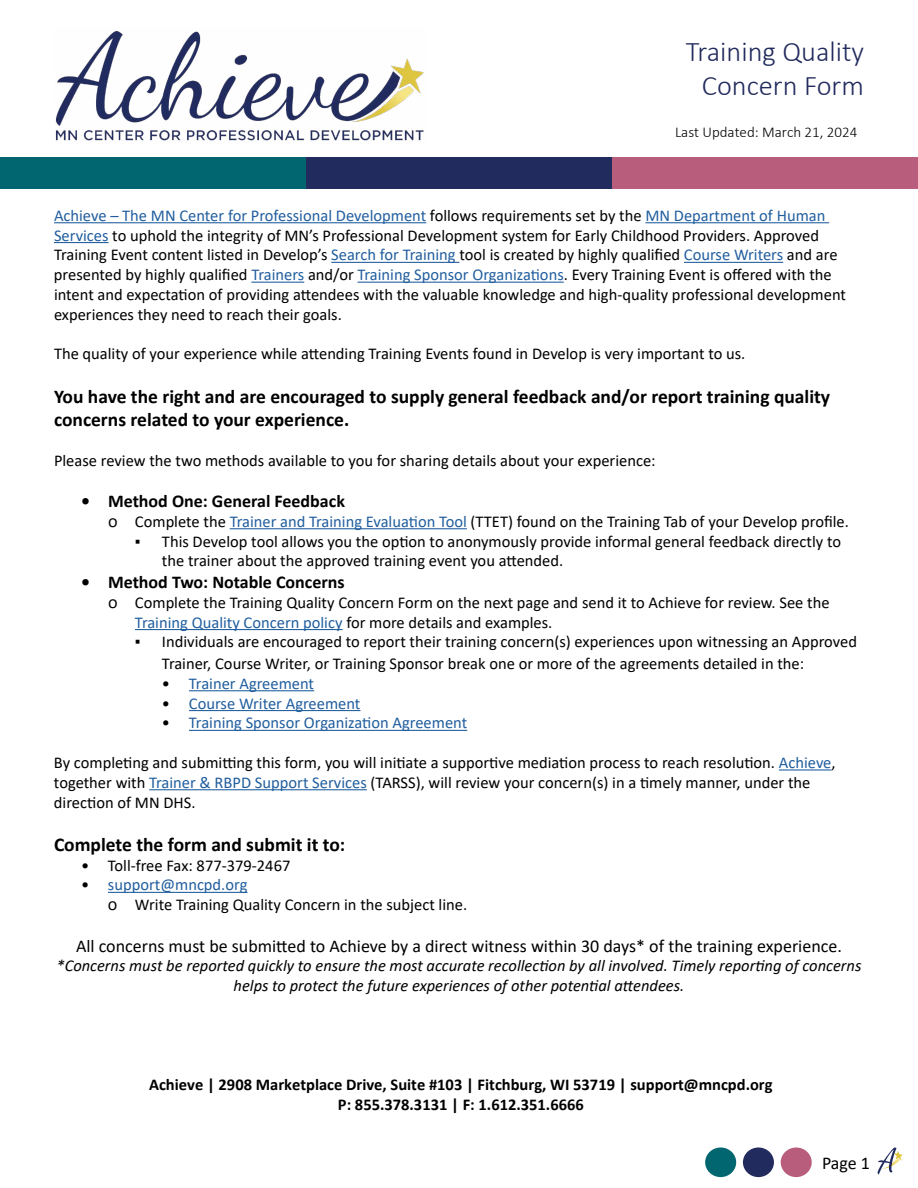
<style>
.page{position:relative;width:918px;height:1188px;background:#fff}
.page>*{position:absolute;margin:0;border:0;box-sizing:border-box;transform-origin:0 0}
.t1{font:300 28.5px/34.2px "Calibri";color:#222b5d;text-align:center}
.t2{font:700 19.5px/23.4px "Calibri";color:#000}
.t3{font:18px "Calibri";color:#000}
.t4{font:700 18px "Calibri";color:#000}
.t5{font:16.5px/19.8px "Calibri";color:#000}
.t6{font:italic 16.5px/19.8px "Calibri";color:#000;text-align:center}
.t7{font:700 16.5px/19.8px "Calibri";color:#000;text-align:center}
.t8{font:16.5px "Calibri";color:#215e9e}
.t9{font:300 15px "Calibri";color:#000}
.s1{color:#215e9e}
.s2{color:#000}
</style>
<div class="page">
<svg style="left:878px;top:1148px;width:25px;height:26px"></svg>
<div style="left:781px;top:1147px;width:31px;height:30px;background:#b85e7c;border-radius:50%"></div>
<div style="left:743px;top:1147px;width:31px;height:30px;background:#222b5d;border-radius:50%"></div>
<div style="left:705px;top:1147px;width:31px;height:30px;background:#026670;border-radius:50%"></div>
<hr style="left:54px;top:222px;width:372px;height:1px;background:#215e9e">
<hr style="left:645px;top:222px;width:184px;height:1px;background:#215e9e">
<hr style="left:54px;top:242px;width:55px;height:1px;background:#215e9e">
<hr style="left:331px;top:262px;width:128px;height:1px;background:#215e9e">
<hr style="left:684px;top:262px;width:99px;height:1px;background:#215e9e">
<hr style="left:251px;top:282px;width:53px;height:1px;background:#215e9e">
<hr style="left:358px;top:282px;width:206px;height:1px;background:#215e9e">
<hr style="left:230px;top:528px;width:237px;height:1px;background:#215e9e">
<hr style="left:135px;top:629px;width:208px;height:1px;background:#215e9e">
<hr style="left:189px;top:690px;width:125px;height:1px;background:#215e9e">
<hr style="left:189px;top:710px;width:172px;height:1px;background:#215e9e">
<hr style="left:189px;top:730px;width:278px;height:1px;background:#215e9e">
<hr style="left:779px;top:769px;width:53px;height:2px;background:#215e9e">
<hr style="left:149px;top:789px;width:218px;height:1px;background:#215e9e">
<hr style="left:108px;top:892px;width:140px;height:1px;background:#215e9e">
<img style="left:55px;top:31px;width:369px;height:110px">
<div style="left:306px;top:157px;width:306px;height:31px;background:#222b5d"></div>
<div style="left:612px;top:157px;width:306px;height:31px;background:#b85e7c"></div>
<div style="left:0;top:157px;width:306px;height:31px;background:#026670"></div>
<h1 class="t1" style="left:686px;top:34px;width:180px">Training Quality<br>Concern Form</h1>
<p class="t9" style="left:675px;top:123px;width:184px">Last Updated: March 21, 2024</p>
<p class="t5" style="left:54px;top:205px;width:794px"><span class="s1">Achieve – The MN Center for Professional Development</span> follows requirements set by the <span class="s1">MN Department of Human Services</span> to uphold the integrity of MN’s Professional Development system for Early Childhood Providers. Approved Training Event content listed in Develop’s <span class="s1">Search for Training</span> tool is created by highly qualified <span class="s1">Course Writers</span> and are presented by highly qualified <span class="s1">Trainers</span> and/or <span class="s1">Training Sponsor Organizations</span>. Every Training Event is offered with the intent and expectation of providing attendees with the valuable knowledge and high-quality professional development experiences they need to reach their goals.</p>
<p class="t5" style="left:54px;top:344px;width:693px">The quality of your experience while attending Training Events found in Develop is very important to us.</p>
<p class="t2" style="left:54px;top:384px;width:778px">You have the right and are encouraged to supply general feedback and/or report training quality concerns related to your experience.</p>
<p class="t5" style="left:54px;top:450px;width:603px">Please review the two methods available to you for sharing details about your experience:</p>
<p class="t4" style="left:81px;top:488px;width:266px">• Method One: General Feedback</p>
<p class="t5" style="left:135px;top:511px;width:715px">Complete the <span class="s1">Trainer and Training Evaluation Tool</span> (TTET) found on the Training Tab of your Develop profile.</p>
<p class="t5" style="left:162px;top:531px;width:681px;text-indent:-27px">▪ This Develop tool allows you the option to anonymously provide informal general feedback directly to the trainer about the approved training event you attended.</p>
<p class="t4" style="left:81px;top:569px;width:265px">• Method Two: Notable Concerns</p>
<p class="t5" style="left:135px;top:592px;width:696px">Complete the Training Quality Concern Form on the next page and send it to Achieve for review. See the<br><span class="s1">Training Quality Concern policy</span> for more details and examples.</p>
<p class="t5" style="left:162px;top:631px;width:697px;line-height:21.6px;text-indent:-27px">▪ Individuals are encouraged to report their training concern(s) experiences upon witnessing an Approved<br>Trainer, Course Writer, or Training Sponsor break one or more of the agreements detailed in the:</p>
<p class="t8" style="left:162px;top:672px;width:154px"><span class="s2">•</span> Trainer Agreement</p>
<p class="t8" style="left:162px;top:692px;width:200px"><span class="s2">•</span> Course Writer Agreement</p>
<p class="t8" style="left:162px;top:712px;width:307px"><span class="s2">•</span> Training Sponsor Organization Agreement</p>
<p class="t5" style="left:54px;top:752px;width:783px">By completing and submitting this form, you will initiate a supportive mediation process to reach resolution. <span class="s1">Achieve</span>, together with <span class="s1">Trainer &amp; RBPD Support Services</span> (TARSS), will review your concern(s) in a timely manner, under the direction of MN DHS.</p>
<p class="t2" style="left:54px;top:832px;width:293px">Complete the form and submit it to:</p>
<p class="t5" style="left:81px;top:855px;width:211px">• Toll-free Fax: 877-379-2467</p>
<p class="t5" style="left:135px;top:875px;width:334px;text-indent:-54px">• <span class="s1">support@mncpd.org<br></span>Write Training Quality Concern in the subject line.</p>
<p class="t3" style="left:76px;top:933px;width:767px">All concerns must be submitted to Achieve by a direct witness within 30 days* of the training experience.</p>
<p class="t6" style="left:57px;top:955px;width:806px">*Concerns must be reported quickly to ensure the most accurate recollection by all involved. Timely reporting of concerns helps to protect the future experiences of other potential attendees.</p>
<p class="t7" style="left:149px;top:1075px;width:625px">Achieve | 2908 Marketplace Drive, Suite #103 | Fitchburg, WI 53719 | support@mncpd.org<br>P: 855.378.3131 | F: 1.612.351.6666</p>
<p class="t3" style="left:822px;top:1151px;width:50px">Page 1</p>
</div>
